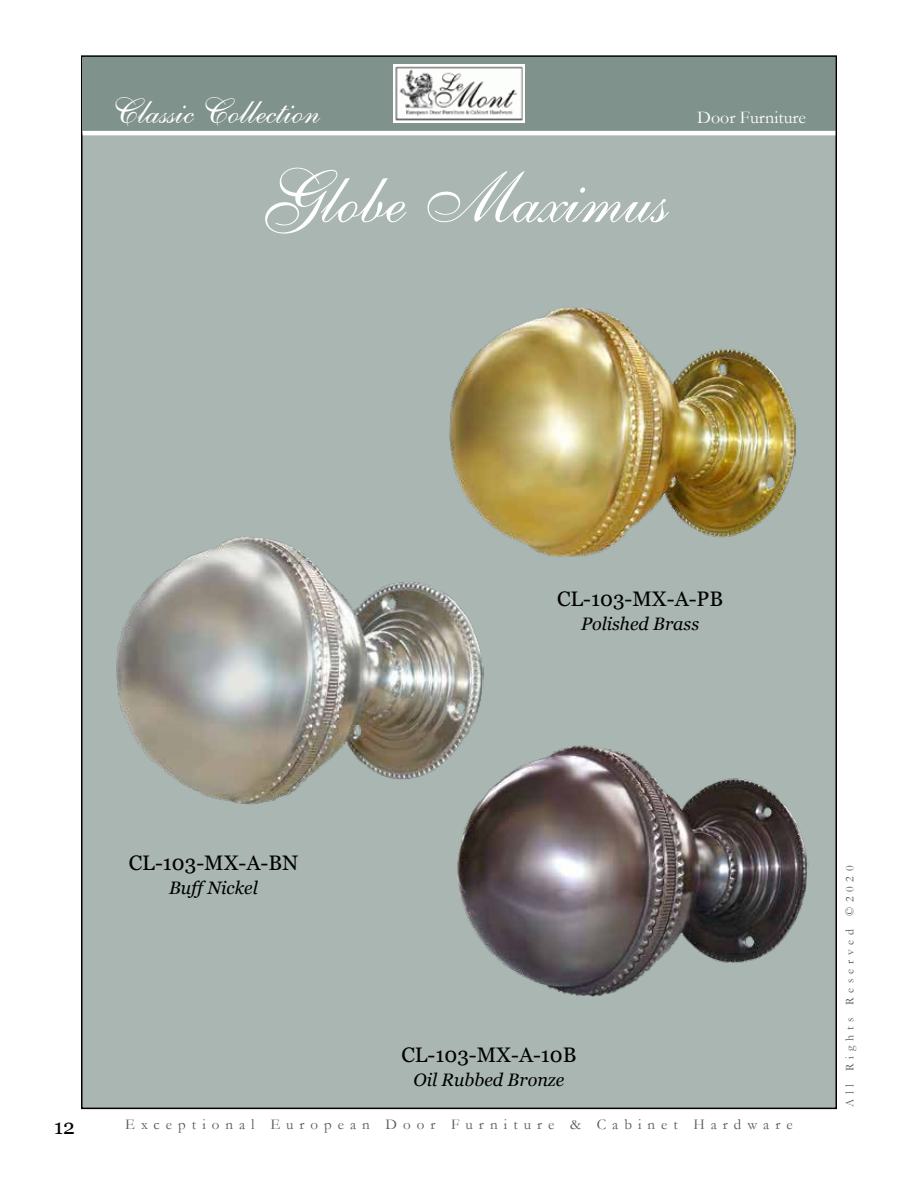
<style>
.page{position:relative;width:918px;height:1188px;background:#fff}
.page>*{position:absolute;margin:0;border:0;box-sizing:border-box;transform-origin:0 0}
.t1{font:72px "English 111 Vivace BT";color:#fff}
.t2{font:36px "English 111 Vivace BT";color:#fff}
.t3{font:21px "Georgia";color:#000}
.t4{font:21px "Georgia";color:#000101}
.t5{font:italic 18px "Georgia";color:#000}
.t6{font:18px "Garamond";color:#fff}
.t7{font:15px "Garamond";letter-spacing:.4em;color:#58595b}
.t8{font:12px "Garamond";letter-spacing:.4em;color:#58595b}
</style>
<div class="page">
<div style="left:82px;top:56px;width:754px;height:1052px;background:#a9b6b1"></div>
<div style="left:83px;top:57px;width:752px;height:76px;background:#7f928b"></div>
<hr style="left:83px;top:131px;width:752px;height:4px;background:#fff">
<img style="left:394px;top:65px;width:130px;height:58px">
<img style="left:449px;top:307px;width:347px;height:250px">
<img style="left:458px;top:745px;width:350px;height:251px">
<img style="left:116px;top:534px;width:367px;height:272px">
<h2 class="t2" style="left:111px;top:88px;width:210px">Classic Collection</h2>
<h1 class="t1" style="left:256px;top:154px;width:414px">Globe Maximus</h1>
<p class="t6" style="left:697px;top:105px;width:110px">Door Furniture</p>
<h3 class="t3" style="left:557px;top:586px;width:168px">CL-103-MX-A-PB</h3>
<p class="t5" style="left:581px;top:612px;width:120px">Polished Brass</p>
<h3 class="t3" style="left:129px;top:850px;width:171px">CL-103-MX-A-BN</h3>
<p class="t5" style="left:169px;top:876px;width:90px">Buff Nickel</p>
<h3 class="t4" style="left:54px;top:1114px;width:22px">12</h3>
<h3 class="t3" style="left:401px;top:1042px;width:177px">CL-103-MX-A-10B</h3>
<p class="t5" style="left:414px;top:1068px;width:152px">Oil Rubbed Bronze</p>
<p class="t7" style="left:125px;top:1114px;width:669px">Exceptional European Door Furniture &amp; Cabinet Hardware</p>
<p class="t8" style="left:842px;top:1107px;width:243px;rotate:-90deg">All Rights Reserved ©2020</p>
</div>
